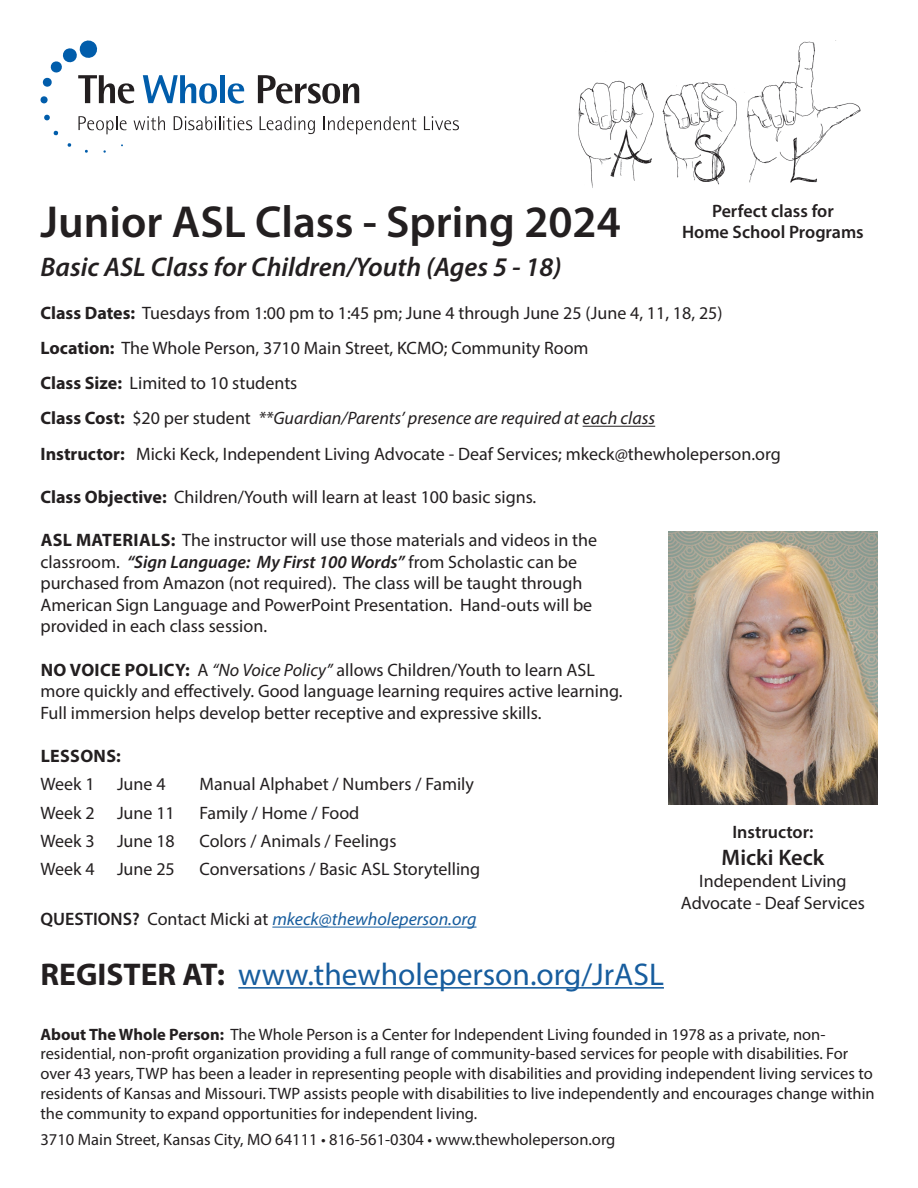
<style>
.page{position:relative;width:918px;height:1188px;background:#fff}
.page>*{position:absolute;margin:0;border:0;box-sizing:border-box;transform-origin:0 0}
.t1{font:600 45px "Myriad Pro";color:#231f20}
.t2{font:31.5px "Myriad Pro";color:#175d9e}
.t3{font:italic 600 27px "Myriad Pro";color:#231f20}
.t4{font:600 22.5px "Myriad Pro";color:#231f20}
.t5{font:18px/21.6px "Myriad Pro";color:#231f20}
.t6{font:italic 18px "Myriad Pro";color:#175d9e}
.t7{font:600 18px/21.6px "Myriad Pro";color:#231f20;text-align:center}
.t8{font:700 18px "Myriad Pro";letter-spacing:.02em;color:#231f20}
.t9{font:16.5px/19.8px "Myriad Pro";color:#231f20}
.s1{font-weight:700}
.s2{font-style:italic}
.s3{font-weight:600;font-style:italic}
.s4{font-weight:600;font-style:normal;color:#231f20}
.s5{font-style:normal;color:#231f20}
.s6{font-weight:700;color:#231f20}
</style>
<div class="page">
<hr style="left:583px;top:426px;width:72px;height:1px;background:#231f20">
<hr style="left:272px;top:927px;width:205px;height:1px;background:#175d9e">
<hr style="left:238px;top:987px;width:426px;height:2px;background:#175d9e">
<img style="left:578px;top:40px;width:283px;height:148px">
<svg style="left:67px;top:143px;width:4px;height:4px"></svg>
<svg style="left:53px;top:130px;width:5px;height:6px"></svg>
<svg style="left:44px;top:114px;width:6px;height:7px"></svg>
<svg style="left:40px;top:40px;width:94px;height:64px"></svg>
<svg style="left:143px;top:75px;width:74px;height:29px"></svg>
<div style="left:220px;top:75px;width:5px;height:28px;background:#015dab"></div>
<svg style="left:228px;top:83px;width:16px;height:21px"></svg>
<svg style="left:258px;top:75px;width:101px;height:29px"></svg>
<svg style="left:78px;top:116px;width:49px;height:18px"></svg>
<svg style="left:134px;top:116px;width:31px;height:14px"></svg>
<svg style="left:174px;top:116px;width:78px;height:14px"></svg>
<svg style="left:260px;top:116px;width:55px;height:18px"></svg>
<svg style="left:324px;top:116px;width:92px;height:18px"></svg>
<svg style="left:424px;top:116px;width:35px;height:14px"></svg>
<img style="left:668px;top:531px;width:210px;height:274px">
<p class="t7" style="left:682px;top:199px;width:183px">Perfect class for<br>Home School Programs</p>
<h1 class="t1" style="left:40px;top:193px;width:582px">Junior ASL Class - Spring 2024</h1>
<h3 class="t3" style="left:40px;top:250px;width:523px">Basic ASL Class for Children/Youth (Ages 5 - 18)</h3>
<p class="t5" style="left:40px;top:295px;width:742px;line-height:35.1px"><span class="s1">Class Dates:</span> Tuesdays from 1:00 pm to 1:45 pm; June 4 through June 25 (June 4, 11, 18, 25)<br><span class="s1">Location:</span> The Whole Person, 3710 Main Street, KCMO; Community Room<br><span class="s1">Class Size:</span> Limited to 10 students<br><span class="s1">Class Cost:</span> $20 per student <span class="s2">**Guardian/Parents’ presence are required at each class<br></span><span class="s1">Instructor:</span> Micki Keck, Independent Living Advocate - Deaf Services; mkeck@thewholeperson.org</p>
<p class="t5" style="left:40px;top:486px;width:497px"><span class="s1">Class Objective:</span> Children/Youth will learn at least 100 basic signs.</p>
<p class="t5" style="left:40px;top:529px;width:558px"><span class="s1">ASL MATERIALS:</span> The instructor will use those materials and videos in the classroom. <span class="s3">“Sign Language: My First 100 Words”</span> from Scholastic can be purchased from Amazon (not required). The class will be taught through American Sign Language and PowerPoint Presentation. Hand-outs will be provided in each class session.</p>
<p class="t5" style="left:40px;top:658px;width:584px"><span class="s1">NO VOICE POLICY:</span> A <span class="s2">“No Voice Policy”</span> allows Children/Youth to learn ASL more quickly and effectively. Good language learning requires active learning.<br>Full immersion helps develop better receptive and expressive skills.</p>
<p class="t8" style="left:41px;top:744px;width:82px">LESSONS:</p>
<p class="t5" style="left:40px;top:773px;width:127px">Week 1 June 4</p>
<p class="t5" style="left:199px;top:773px;width:276px">Manual Alphabet / Numbers / Family</p>
<p class="t5" style="left:40px;top:802px;width:136px">Week 2 June 11</p>
<p class="t5" style="left:199px;top:802px;width:161px">Family / Home / Food</p>
<p class="t5" style="left:40px;top:830px;width:136px">Week 3 June 18</p>
<p class="t5" style="left:199px;top:830px;width:198px">Colors / Animals / Feelings</p>
<p class="t5" style="left:40px;top:858px;width:136px">Week 4 June 25</p>
<p class="t5" style="left:199px;top:858px;width:282px">Conversations / Basic ASL Storytelling</p>
<p class="t6" style="left:40px;top:908px;width:438px"><span class="s4">QUESTIONS?</span> <span class="s5">Contact Micki at</span> mkeck@thewholeperson.org</p>
<h2 class="t2" style="left:40px;top:955px;width:625px"><span class="s6">REGISTER AT:</span> www.thewholeperson.org/JrASL</h2>
<p class="t9" style="left:40px;top:1024px;width:836px"><span class="s1">About The Whole Person:</span> The Whole Person is a Center for Independent Living founded in 1978 as a private, non&shy;residential, non-profit organization providing a full range of community-based services for people with disabilities. For over 43 years, TWP has been a leader in representing people with disabilities and providing independent living services to residents of Kansas and Missouri. TWP assists people with disabilities to live independently and encourages change within the community to expand opportunities for independent living.</p>
<p class="t9" style="left:40px;top:1130px;width:576px">3710 Main Street, Kansas City, MO 64111 • 816-561-0304 • www.thewholeperson.org</p>
<p class="t7" style="left:732px;top:821px;width:82px">Instructor:</p>
<p class="t4" style="left:722px;top:844px;width:104px">Micki Keck</p>
<p class="t5" style="left:681px;top:870px;width:186px;text-align:center">Independent Living<br>Advocate - Deaf Services</p>
</div>
